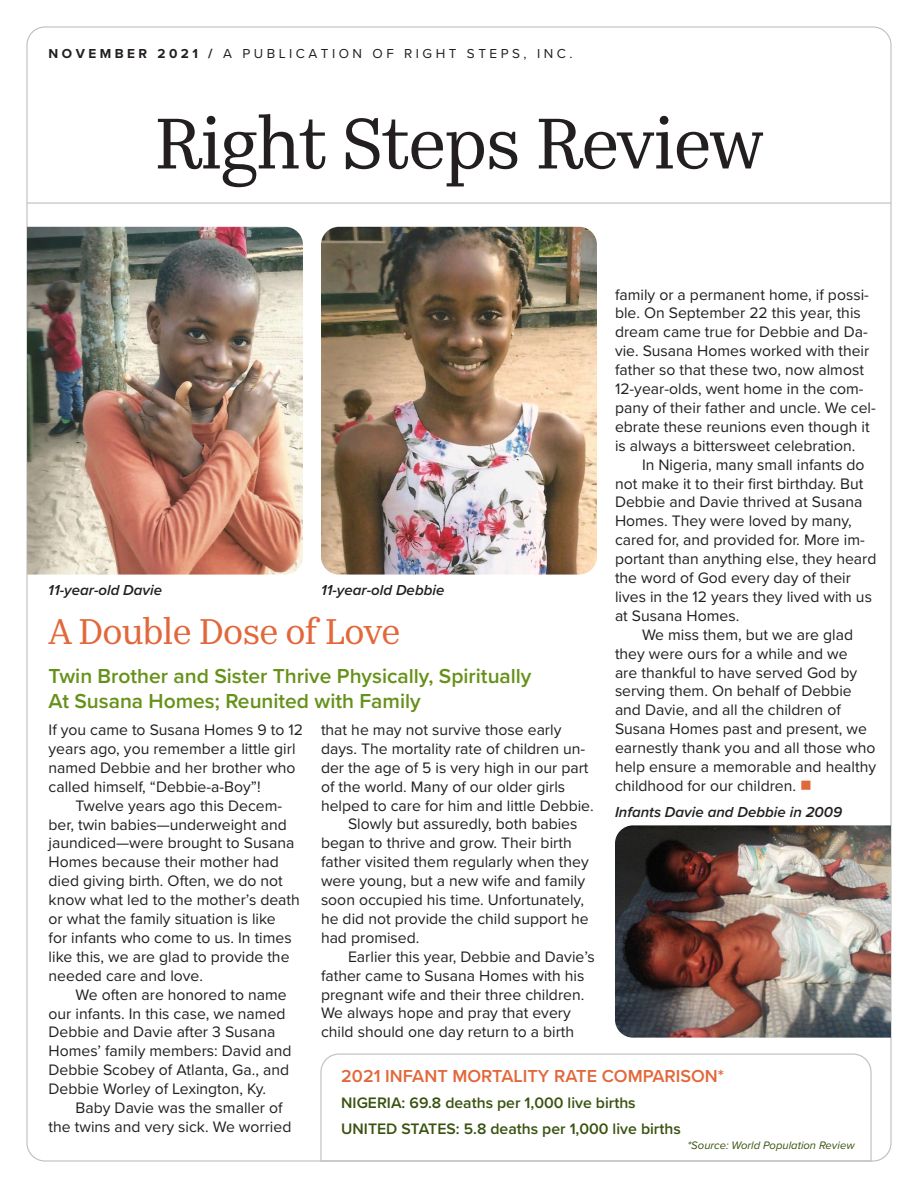
<style>
.page{position:relative;width:918px;height:1188px;background:#fff}
.page>*{position:absolute;margin:0;border:0;box-sizing:border-box;transform-origin:0 0}
.Subhead_Bold{font:72px "Kazimir Text";letter-spacing:-.02em;color:#231f20}
.Proxima_Nova_text{font:36px "Kazimir Text";letter-spacing:-.02em;color:#e2683b}
.Proxima_Nova_text-2{font:600 21px/25.2px "Proxima Nova";color:#669119}
.Proxima_Nova_text_fi{font:600 18px "Proxima Nova";color:#e2683b}
.Proxima_Nova_text-3{font:15.75px/18.9px "Proxima Nova";color:#231f20}
.Proxima_Nova_text_fi-2{font:15.75px/18.9px "Proxima Nova";color:#231f20}
.Proxima_Nova_text_fi-3{font:600 15.75px "Proxima Nova";color:#395210}
.Proxima_Nova_text_fi-4{font:italic 600 15px "Proxima Nova";color:#231f20}
.Photo_captions{font:italic 600 15px "Proxima Nova";color:#231f20}
.Franklin_Gothic_firs{font:13.5px "Proxima Nova";color:#231f20}
.Franklin_Gothic_firs-2{font:italic 11.25px "Proxima Nova";color:#395210}
.s1{font-weight:700}
.s2{color:#e2683b}
</style>
<div class="page">
<svg style="left:320px;top:1053px;width:552px;height:109px"></svg>
<hr style="left:27px;top:202px;width:864px;height:2px;background:#bebebe">
<img style="left:27px;top:227px;width:276px;height:348px">
<img style="left:321px;top:227px;width:276px;height:348px">
<img style="left:615px;top:825px;width:276px;height:213px">
<p class="Franklin_Gothic_firs" style="left:49px;top:43px;width:525px"><span class="s1">N O V E M B E R 2 0 2 1 /</span> A P U B L I C A T I O N O F R I G H T S T E P S , I N C .</p>
<p class="Subhead_Bold" style="left:154px;top:91px;width:611px">Right Steps Review</p>
<p class="Proxima_Nova_text-3" style="left:615px;top:284px;width:262px">family or a permanent home, if possi&shy;ble. On September 22 this year, this dream came true for Debbie and Da&shy;vie. Susana Homes worked with their father so that these two, now almost 12-year-olds, went home in the com&shy;pany of their father and uncle. We cel&shy;ebrate these reunions even though it is always a bittersweet celebration.</p>
<p class="Proxima_Nova_text-3" style="left:615px;top:454px;width:263px;text-indent:27px">In Nigeria, many small infants do not make it to their first birthday. But Debbie and Davie thrived at Susana Homes. They were loved by many, cared for, and provided for. More im&shy;portant than anything else, they heard the word of God every day of their lives in the 12 years they lived with us at Susana Homes.</p>
<p class="Proxima_Nova_text-3" style="left:615px;top:624px;width:263px;text-indent:27px">We miss them, but we are glad they were ours for a while and we<br>are thankful to have served God by serving them. On behalf of Debbie and Davie, and all the children of<br>Susana Homes past and present, we earnestly thank you and all those who help ensure a memorable and healthy childhood for our children. <span class="s2">■</span></p>
<p class="Proxima_Nova_text_fi-4" style="left:48px;top:579px;width:115px">11-year-old Davie</p>
<p class="Proxima_Nova_text_fi-4" style="left:321px;top:578px;width:125px">11-year-old Debbie</p>
<p class="Proxima_Nova_text" style="left:49px;top:605px;width:353px">A Double Dose of Love</p>
<p class="Proxima_Nova_text-2" style="left:49px;top:662px;width:484px">Twin Brother and Sister Thrive Physically, Spiritually<br>At Susana Homes; Reunited with Family</p>
<p class="Proxima_Nova_text_fi-2" style="left:49px;top:720px;width:256px">If you came to Susana Homes 9 to 12 years ago, you remember a little girl named Debbie and her brother who called himself, “Debbie-a-Boy”!</p>
<p class="Proxima_Nova_text-3" style="left:49px;top:795px;width:253px;text-indent:27px">Twelve years ago this Decem&shy;ber, twin babies—underweight and jaundiced—were brought to Susana<br>Homes because their mother had died giving birth. Often, we do not know what led to the mother’s death or what the family situation is like<br>for infants who come to us. In times like this, we are glad to provide the needed care and love.</p>
<p class="Proxima_Nova_text-3" style="left:49px;top:984px;width:245px;text-indent:27px">We often are honored to name our infants. In this case, we named<br>Debbie and Davie after 3 Susana<br>Homes’ family members: David and<br>Debbie Scobey of Atlanta, Ga., and<br>Debbie Worley of Lexington, Ky.</p>
<p class="Proxima_Nova_text-3" style="left:49px;top:1098px;width:244px;text-indent:27px">Baby Davie was the smaller of the twins and very sick. We worried</p>
<p class="Proxima_Nova_text-3" style="left:321px;top:720px;width:274px">that he may not survive those early days. The mortality rate of children un&shy;der the age of 5 is very high in our part of the world. Many of our older girls helped to care for him and little Debbie.</p>
<p class="Proxima_Nova_text-3" style="left:321px;top:814px;width:269px;text-indent:27px">Slowly but assuredly, both babies began to thrive and grow. Their birth father visited them regularly when they were young, but a new wife and family soon occupied his time. Unfortunately, he did not provide the child support he had promised.</p>
<p class="Proxima_Nova_text-3" style="left:321px;top:946px;width:275px;text-indent:27px">Earlier this year, Debbie and Davie’s father came to Susana Homes with his pregnant wife and their three children.<br>We always hope and pray that every child should one day return to a birth</p>
<p class="Photo_captions" style="left:615px;top:801px;width:229px">Infants Davie and Debbie in 2009</p>
<p class="Proxima_Nova_text_fi" style="left:341px;top:1063px;width:384px">2021 INFANT MORTALITY RATE COMPARISON*</p>
<p class="Proxima_Nova_text_fi-3" style="left:341px;top:1091px;width:296px">NIGERIA: 69.8 deaths per 1,000 live births</p>
<p class="Proxima_Nova_text_fi-3" style="left:341px;top:1117px;width:341px">UNITED STATES: 5.8 deaths per 1,000 live births</p>
<p class="Franklin_Gothic_firs-2" style="left:687px;top:1137px;width:169px">*Source: World Population Review</p>
</div>
